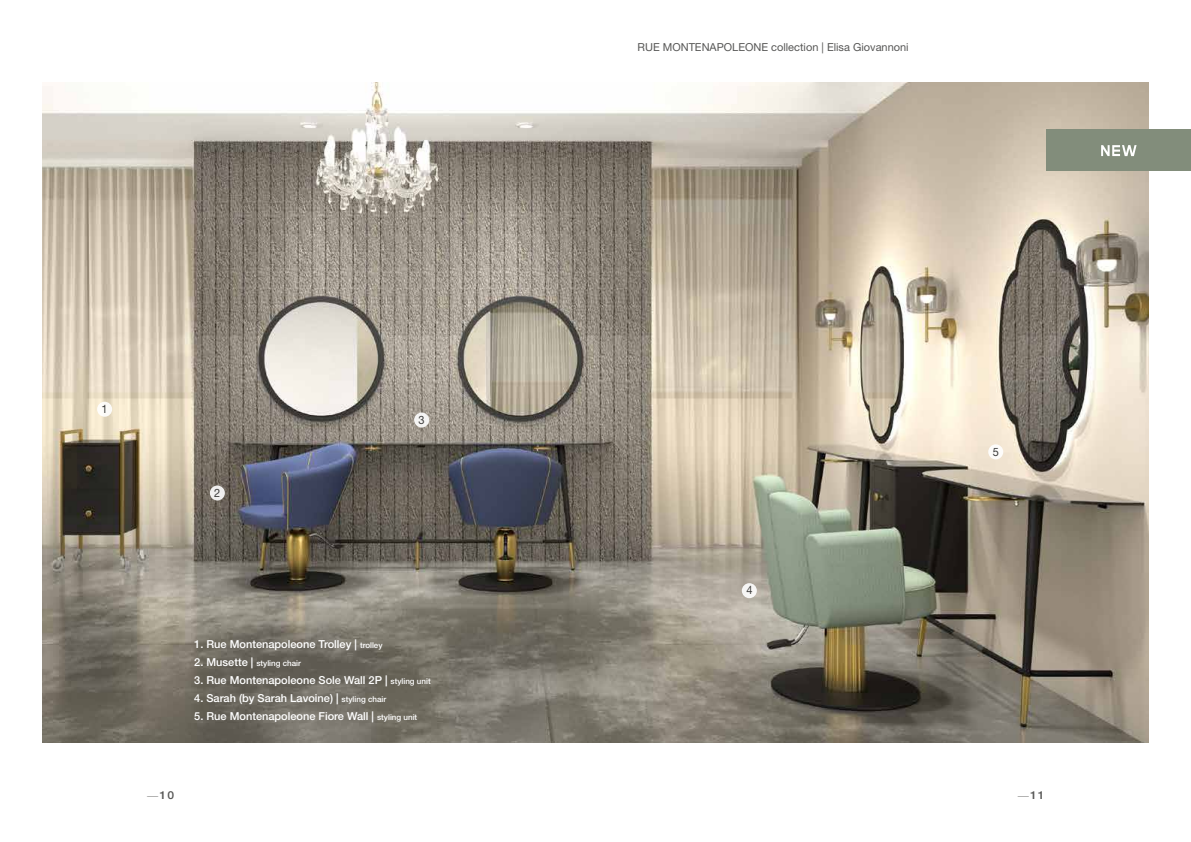
<style>
.page{position:relative;width:1191px;height:842px;background:#fff}
.page>*{position:absolute;margin:0;border:0;box-sizing:border-box;transform-origin:0 0}
.t1{font:11.6px "Helvetica Neue LT Std";color:#3c3c3b;scale:.95 1}
.t2{font:500 11px "Helvetica Neue LT Std";color:#fff}
.t3{font:11px "Helvetica Neue LT Std";color:#575756}
.t4{font:500 11px "Helvetica Neue LT Std";color:#575756;scale:1.1 1}
.t5{font:500 8px "Helvetica Neue LT Std";color:#fff}
.s1{font-size:8px}
.s2{font-size:11px}
.s3{font-weight:100}
</style>
<div class="page">
<img style="left:43px;top:82px;width:1105px;height:661px">
<div style="left:97px;top:402px;width:15px;height:15px;background:#fbfaf7;border-radius:50%"></div>
<svg style="left:210px;top:485px;width:15px;height:15px"></svg>
<div style="left:414px;top:412px;width:15px;height:15px;background:#f5f4f3;border-radius:50%"></div>
<div style="left:742px;top:583px;width:15px;height:15px;background:#f6f6f5;border-radius:50%"></div>
<div style="left:988px;top:444px;width:15px;height:15px;background:#fff;border-radius:50%"></div>
<div style="left:1046px;top:130px;width:145px;height:41px;background:#828d7b"></div>
<svg style="left:1101px;top:145px;width:35px;height:11px"></svg>
<p class="t3" style="left:637px;top:41px;width:273px">RUE MONTENAPOLEONE collection | Elisa Giovannoni</p>
<p class="t1" style="left:102px;top:402px;width:8px">1</p>
<p class="t1" style="left:214px;top:486px;width:8px">2</p>
<p class="t1" style="left:418px;top:413px;width:8px">3</p>
<p class="t2" style="left:194px;top:637px;width:190px">1. Rue Montenapoleone Trolley | <span class="s1">trolley</span></p>
<p class="t5" style="left:194px;top:658px;width:108px"><span class="s2">2. Musette |</span> styling chair</p>
<p class="t2" style="left:194px;top:673px;width:238px">3. Rue Montenapoleone Sole Wall 2P | <span class="s1">styling unit</span></p>
<p class="t2" style="left:194px;top:691px;width:193px">4. Sarah (by Sarah Lavoine) | <span class="s1">styling chair</span></p>
<p class="t2" style="left:194px;top:709px;width:224px">5. Rue Montenapoleone Fiore Wall | <span class="s1">styling unit</span></p>
<p class="t1" style="left:746px;top:583px;width:8px">4</p>
<p class="t1" style="left:992px;top:445px;width:8px">5</p>
<p class="t4" style="left:146px;top:789px;width:27px"><span class="s3">−</span>10</p>
<p class="t4" style="left:1016px;top:789px;width:27px"><span class="s3">−</span>11</p>
</div>
